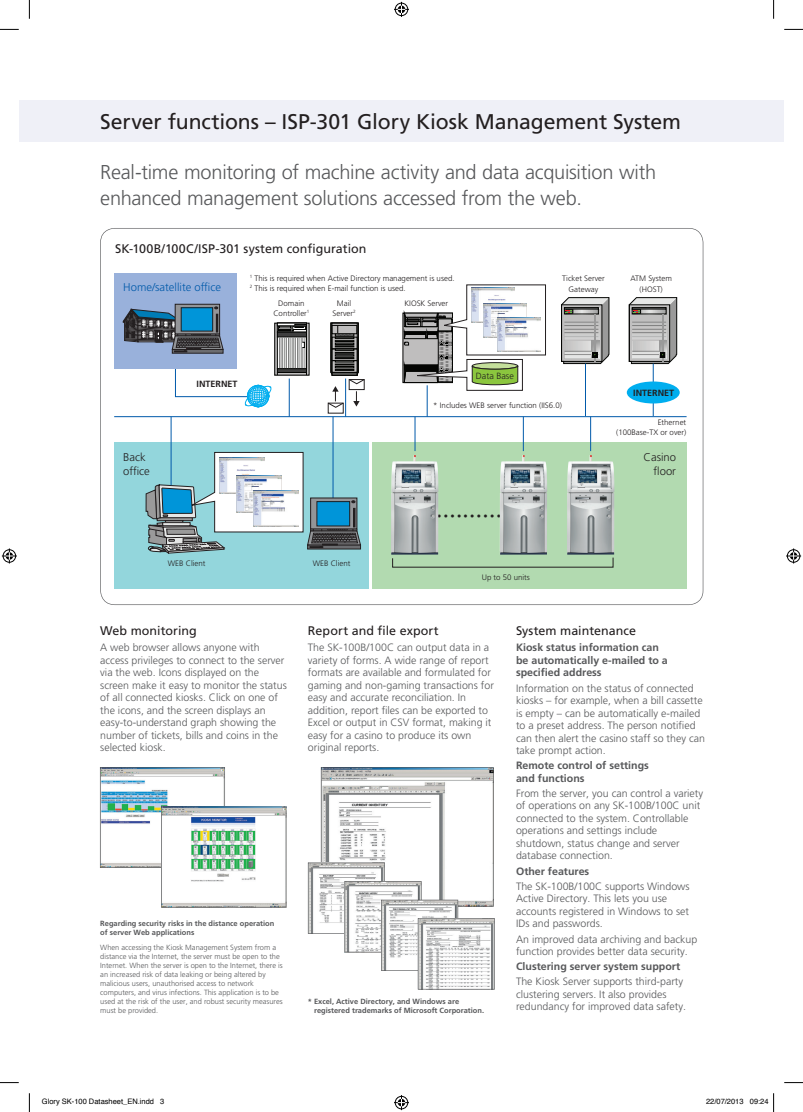
<style>
.page{position:relative;width:803px;height:1112px;background:#fff}
.page>*{position:absolute;margin:0;border:0;box-sizing:border-box;transform-origin:0 0}
.t1{font:21.25px "Frutiger LT Std";letter-spacing:-.005em;color:#231f20}
.t2{font:300 20px/26.2px "Frutiger LT Std";letter-spacing:-.01em;color:#57585a}
.t3{font:12.5px "Frutiger LT Std";letter-spacing:.005em;color:#231f20}
.t4{font:300 11.25px/13.5px "Frutiger LT Std";color:#231f20}
.t5{font:300 11.25px "Frutiger LT Std";color:#015aaa}
.t6{font:300 10.62px/12.5px "Frutiger LT Std";color:#57585a}
.t7{font:700 10.62px/12.5px "Frutiger LT Std";color:#57585a}
.t8{font:700 9px "Frutiger LT Std";color:#231f20}
.t9{font:300 9px "Frutiger LT Std";color:#231f20}
.t10{font:300 8.5px "Frutiger LT Std";color:#231f20}
.t11{font:300 7.88px/10.1px "Frutiger LT Std";color:#231f20;text-align:center}
.t12{font:300 7.5px/9px "Frutiger LT Std";color:#57585a}
.t13{font:700 7.5px/9px "Frutiger LT Std";color:#57585a}
.t14{font:7.5px "Helvetica";color:#000}
</style>
<div class="page">
<div style="left:19px;top:100px;width:10px;height:42px;background:#eff0f7"></div>
<div style="left:29px;top:100px;width:755px;height:42px;background:#eff0f7"></div>
<svg style="left:100px;top:228px;width:603px;height:377px"></svg>
<div style="left:373px;top:442px;width:314px;height:147px;background:#b2dab0"></div>
<div style="left:114px;top:442px;width:255px;height:147px;background:#93d6dc"></div>
<div style="left:275px;top:323px;width:34px;height:52px;background:linear-gradient(to bottom,#c0bfbf,#bdbcbc)"></div>
<svg style="left:280px;top:337px;width:23px;height:29px"></svg>
<div style="left:277px;top:323px;width:29px;height:45px;border:1px solid #040503"></div>
<div style="left:277px;top:323px;width:29px;height:9px;border:1px solid #040503"></div>
<div style="left:277px;top:323px;width:29px;height:3px;border:1px solid #040503"></div>
<div style="left:277px;top:332px;width:29px;height:5px;background:#3f3f3f"></div>
<div style="left:277px;top:332px;width:29px;height:5px;border:1px solid #040503"></div>
<hr style="left:279px;top:337px;width:1px;height:31px;background:#7f807f">
<hr style="left:281px;top:337px;width:1px;height:31px;background:#7f807f">
<hr style="left:282px;top:337px;width:1px;height:31px;background:#7f807f">
<hr style="left:284px;top:337px;width:1px;height:31px;background:#7f807f">
<hr style="left:286px;top:337px;width:1px;height:31px;background:#7f807f">
<hr style="left:288px;top:337px;width:1px;height:31px;background:#7f807f">
<hr style="left:290px;top:337px;width:1px;height:31px;background:#7f807f">
<hr style="left:292px;top:337px;width:1px;height:31px;background:#7f807f">
<hr style="left:294px;top:337px;width:1px;height:31px;background:#7f807f">
<hr style="left:295px;top:337px;width:1px;height:31px;background:#7f807f">
<hr style="left:297px;top:337px;width:1px;height:31px;background:#7f807f">
<hr style="left:299px;top:337px;width:1px;height:31px;background:#7f807f">
<hr style="left:301px;top:337px;width:1px;height:31px;background:#7f807f">
<hr style="left:303px;top:337px;width:1px;height:31px;background:#7f807f">
<hr style="left:305px;top:337px;width:1px;height:31px;background:#7f807f">
<div style="left:277px;top:368px;width:29px;height:4px;border:1px solid #040503"></div>
<svg style="left:278px;top:324px;width:27px;height:7px"></svg>
<svg style="left:561px;top:297px;width:48px;height:67px;background:#a2a2a1"></svg>
<hr style="left:114px;top:416px;width:572px;height:1px;background:#015aaa">
<hr style="left:585px;top:363px;width:1px;height:53px;background:#015aaa">
<svg style="left:629px;top:297px;width:48px;height:67px;background:#a2a2a1"></svg>
<hr style="left:653px;top:363px;width:1px;height:53px;background:#015aaa">
<hr style="left:427px;top:385px;width:1px;height:31px;background:#015aaa">
<hr style="left:345px;top:378px;width:1px;height:38px;background:#015aaa">
<hr style="left:289px;top:378px;width:1px;height:38px;background:#015aaa">
<hr style="left:590px;top:416px;width:1px;height:35px;background:#015aaa">
<hr style="left:523px;top:416px;width:1px;height:35px;background:#015aaa">
<hr style="left:415px;top:416px;width:1px;height:35px;background:#015aaa">
<hr style="left:333px;top:416px;width:1px;height:83px;background:#015aaa">
<svg style="left:392px;top:557px;width:221px;height:10px"></svg>
<hr style="left:171px;top:416px;width:1px;height:69px;background:#015aaa">
<svg style="left:404px;top:284px;width:142px;height:107px"></svg>
<img style="left:471px;top:288px;width:43px;height:34px">
<img style="left:484px;top:303px;width:42px;height:34px">
<img style="left:497px;top:317px;width:43px;height:34px">
<div style="left:114px;top:273px;width:123px;height:95px;background:#99b1db"></div>
<div style="left:175px;top:304px;width:45px;height:30px;border:1px solid #231f20"></div>
<svg style="left:123px;top:306px;width:148px;height:101px"></svg>
<svg style="left:328px;top:322px;width:37px;height:85px"></svg>
<svg style="left:145px;top:452px;width:216px;height:102px"></svg>
<img style="left:219px;top:457px;width:45px;height:36px">
<img style="left:236px;top:476px;width:45px;height:36px">
<img style="left:254px;top:490px;width:45px;height:36px">
<img style="left:391px;top:455px;width:47px;height:99px">
<img style="left:500px;top:455px;width:47px;height:99px">
<img style="left:567px;top:455px;width:47px;height:99px">
<div style="left:627px;top:381px;width:53px;height:22px;background:#00aeef;border-radius:50%"></div>
<svg style="left:100px;top:767px;width:186px;height:140px"></svg>
<svg style="left:308px;top:767px;width:187px;height:222px"></svg>
<svg style="left:0;top:29px;width:19px;height:1px"></svg>
<svg style="left:784px;top:29px;width:19px;height:1px"></svg>
<svg style="left:0;top:1082px;width:19px;height:1px"></svg>
<svg style="left:784px;top:1082px;width:19px;height:1px"></svg>
<svg style="left:29px;top:0;width:1px;height:19px"></svg>
<svg style="left:29px;top:1093px;width:1px;height:18px"></svg>
<svg style="left:773px;top:0;width:1px;height:19px"></svg>
<svg style="left:394px;top:2px;width:15px;height:15px"></svg>
<svg style="left:394px;top:1095px;width:15px;height:14px"></svg>
<svg style="left:2px;top:548px;width:15px;height:15px"></svg>
<svg style="left:786px;top:548px;width:15px;height:15px"></svg>
<svg style="left:773px;top:1093px;width:1px;height:18px"></svg>
<h1 class="t1" style="left:100px;top:109px;width:582px">Server functions – ISP-301 Glory Kiosk Management System</h1>
<h2 class="t2" style="left:100px;top:159px;width:558px">Real-time monitoring of machine activity and data acquisition with enhanced management solutions accessed from the web.</h2>
<p class="t3" style="left:115px;top:242px;width:253px">SK-100B/100C/ISP-301 system configuration</p>
<p class="t11" style="left:562px;top:274px;width:44px">Ticket Server<br>Gateway</p>
<p class="t11" style="left:630px;top:274px;width:43px">ATM System (HOST)</p>
<p class="t11" style="left:250px;top:273px;width:206px;text-align:left"><sup>1</sup> This is required when Active Directory management is used.<br><sup>2</sup> This is required when E-mail function is used.</p>
<p class="t11" style="left:404px;top:298px;width:45px">KIOSK Server</p>
<p class="t5" style="left:123px;top:281px;width:99px">Home/satellite office</p>
<p class="t11" style="left:273px;top:298px;width:38px">Domain<br>Controller<sup>1</sup></p>
<p class="t11" style="left:332px;top:298px;width:25px">Mail<br>Server<sup>2</sup></p>
<p class="t4" style="left:123px;top:451px;width:28px">Back office</p>
<p class="t8" style="left:197px;top:378px;width:43px">INTERNET</p>
<p class="t11" style="left:168px;top:558px;width:39px">WEB Client</p>
<p class="t11" style="left:313px;top:558px;width:39px">WEB Client</p>
<p class="t9" style="left:476px;top:371px;width:40px">Data Base</p>
<p class="t11" style="left:433px;top:400px;width:130px">* Includes WEB server function (IIS6.0)</p>
<p class="t10" style="left:437px;top:511px;width:66px">• • • • • • • • • •</p>
<p class="t11" style="left:482px;top:572px;width:50px">Up to 50 units</p>
<p class="t8" style="left:633px;top:387px;width:43px">INTERNET</p>
<p class="t11" style="left:616px;top:417px;width:72px;text-align:right">Ethernet (100Base-TX or over)</p>
<p class="t4" style="left:643px;top:451px;width:34px;text-align:right">Casino floor</p>
<p class="t3" style="left:100px;top:623px;width:98px">Web monitoring</p>
<p class="t6" style="left:100px;top:641px;width:188px">A web browser allows anyone with access privileges to connect to the server via the web. Icons displayed on the screen make it easy to monitor the status of all connected kiosks. Click on one of the icons, and the screen displays an easy-to-understand graph showing the number of tickets, bills and coins in the selected kiosk.</p>
<p class="t3" style="left:308px;top:623px;width:132px">Report and file export</p>
<p class="t6" style="left:308px;top:641px;width:187px">The SK-100B/100C can output data in a variety of forms. A wide range of report formats are available and formulated for gaming and non-gaming transactions for easy and accurate reconciliation. In addition, report files can be exported to Excel or output in CSV format, making it easy for a casino to produce its own original reports.</p>
<p class="t13" style="left:100px;top:918px;width:176px">Regarding security risks in the distance operation of server Web applications</p>
<p class="t12" style="left:100px;top:942px;width:184px">When accessing the Kiosk Management System from a distance via the Internet, the server must be open to the Internet. When the server is open to the Internet, there is an increased risk of data leaking or being altered by malicious users, unauthorised access to network computers, and virus infections. This application is to be used at the risk of the user, and robust security measures must be provided.</p>
<p class="t13" style="left:314px;top:996px;width:172px;text-indent:-6px">* Excel, Active Directory, and Windows are registered trademarks of Microsoft Corporation.</p>
<p class="t3" style="left:516px;top:623px;width:121px">System maintenance</p>
<p class="t7" style="left:516px;top:641px;width:153px">Kiosk status information can be automatically e-mailed to a specified address</p>
<p class="t6" style="left:516px;top:681px;width:190px">Information on the status of connected kiosks – for example, when a bill cassette is empty – can be automatically e-mailed to a preset address. The person notified can then alert the casino staff so they can take prompt action.</p>
<p class="t7" style="left:516px;top:759px;width:134px">Remote control of settings and functions</p>
<p class="t6" style="left:516px;top:787px;width:189px">From the server, you can control a variety of operations on any SK-100B/100C unit connected to the system. Controllable operations and settings include shutdown, status change and server database connection.</p>
<p class="t7" style="left:516px;top:864px;width:75px">Other features</p>
<p class="t6" style="left:516px;top:879px;width:175px">The SK-100B/100C supports Windows<br>Active Directory. This lets you use accounts registered in Windows to set<br>IDs and passwords.</p>
<p class="t6" style="left:516px;top:932px;width:183px">An improved data archiving and backup function provides better data security.</p>
<p class="t7" style="left:516px;top:960px;width:166px">Clustering server system support</p>
<p class="t6" style="left:516px;top:975px;width:172px">The Kiosk Server supports third-party clustering servers. It also provides redundancy for improved data safety.</p>
<p class="t14" style="left:42px;top:1095px;width:124px">Glory SK-100 Datasheet_EN.indd 3</p>
<p class="t14" style="left:706px;top:1095px;width:64px">22/07/2013 09:24</p>
</div>
